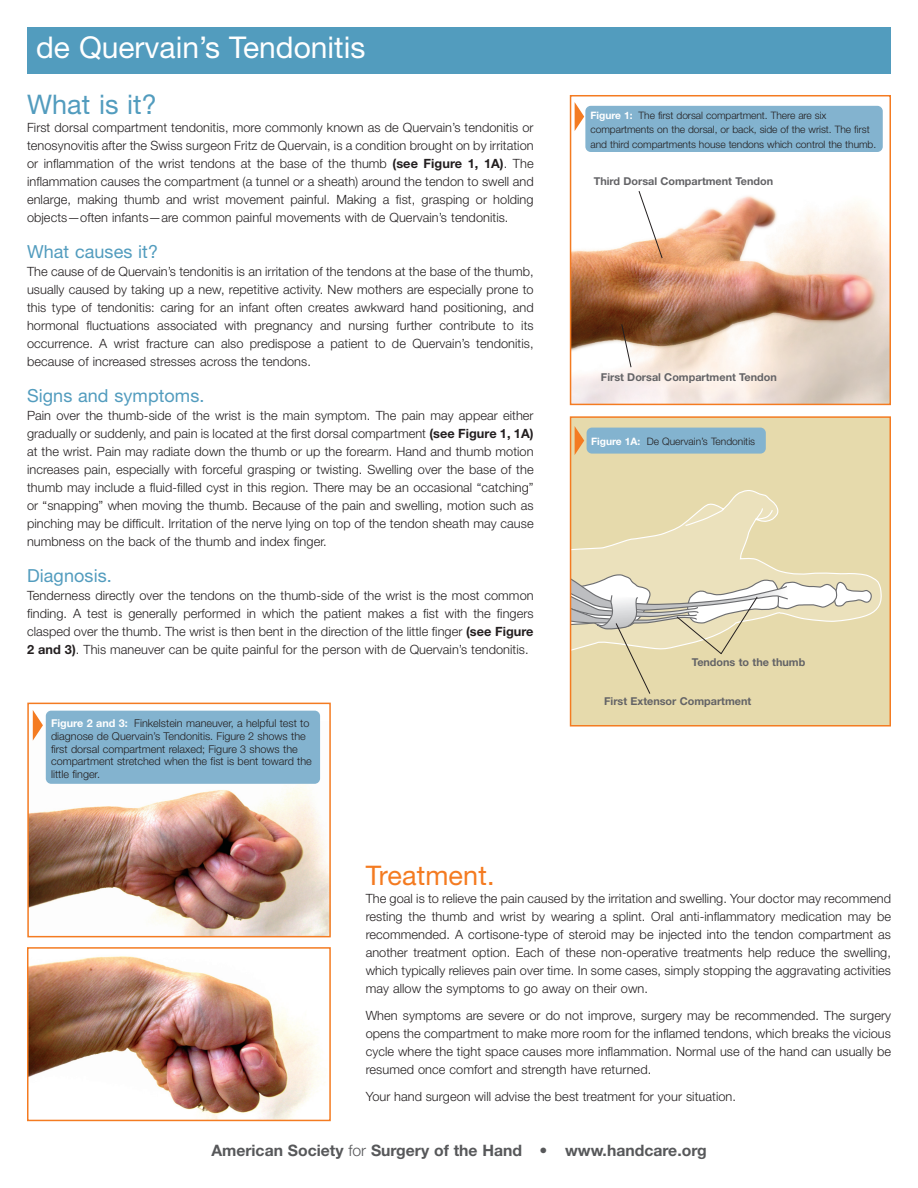
<style>
.page{position:relative;width:918px;height:1188px;background:#fff}
.page>*{position:absolute;margin:0;border:0;box-sizing:border-box;transform-origin:0 0}
.t1{font:30px "Helvetica Neue";color:#fff}
.t2{font:27px "Helvetica Neue";letter-spacing:.005em;color:#f47b21}
.t3{font:27px "Helvetica Neue";letter-spacing:.005em;color:#529cbe}
.t4{font:18px "Helvetica Neue";letter-spacing:.005em;color:#529cbe}
.t5{font:700 15.75px "Helvetica Neue";color:#57585a}
.t6{font:300 12.75px/18px "Helvetica Neue";letter-spacing:.005em;color:#231f20;text-align:justify}
.t7{font:300 10.8px/12.8px "Helvetica Neue";color:#231f20}
.t8{font:700 10.8px "Helvetica Neue";color:#636366}
.t9{font:300 10.2px/14.5px "Helvetica Neue";letter-spacing:-.005em;color:#231f20}
.s1{font-weight:700}
.s2{font-weight:700;color:#fff}
.s3{font-weight:300}
</style>
<div class="page">
<img style="left:30px;top:956px;width:295px;height:162px">
<div style="left:27px;top:947px;width:304px;height:174px;border:2px solid #f47b21"></div>
<div style="left:28px;top:703px;width:302px;height:234px;background:linear-gradient(to right,#fefefe,#fff)"></div>
<img style="left:30px;top:721px;width:298px;height:213px">
<div style="left:27px;top:703px;width:304px;height:234px;border:2px solid #f47b21"></div>
<div style="left:46px;top:711px;width:274px;height:73px;background:#83b3cf;border-radius:5px"></div>
<svg style="left:33px;top:710px;width:10px;height:31px"></svg>
<div style="left:27px;top:27px;width:864px;height:46px;background:#529cbe"></div>
<div style="left:571px;top:417px;width:319px;height:309px;background:#e6daac"></div>
<svg style="left:686px;top:490px;width:196px;height:124px"></svg>
<div style="left:570px;top:416px;width:321px;height:311px;border:2px solid #f47b21"></div>
<img style="left:573px;top:102px;width:315px;height:300px">
<div style="left:570px;top:95px;width:321px;height:310px;border:2px solid #f47b21"></div>
<div style="left:585px;top:106px;width:298px;height:46px;background:#83b3cf;border-radius:5px"></div>
<img style="left:621px;top:190px;width:42px;height:178px">
<svg style="left:575px;top:427px;width:9px;height:28px"></svg>
<svg style="left:575px;top:102px;width:9px;height:29px"></svg>
<div style="left:587px;top:428px;width:179px;height:26px;background:#83b3cf;border-radius:5px"></div>
<svg style="left:571px;top:521px;width:301px;height:174px"></svg>
<h1 class="t1" style="left:36px;top:36px;width:331px">de Quervain’s Tendonitis</h1>
<h2 class="t3" style="left:27px;top:94px;width:131px">What is it?</h2>
<p class="t6" style="left:27px;top:119px;width:508px">First dorsal compartment tendonitis, more commonly known as de Quervain’s tendonitis or tenosynovitis after the Swiss surgeon Fritz de Quervain, is a condition brought on by irritation or inflammation of the wrist tendons at the base of the thumb <span class="s1">(see Figure 1, 1A)</span>. The inflammation causes the compartment (a tunnel or a sheath) around the tendon to swell and enlarge, making thumb and wrist movement painful. Making a fist, grasping or holding objects—often infants—are common painful movements with de Quervain’s tendonitis.</p>
<h3 class="t4" style="left:27px;top:245px;width:133px">What causes it?</h3>
<p class="t6" style="left:27px;top:263px;width:508px">The cause of de Quervain’s tendonitis is an irritation of the tendons at the base of the thumb, usually caused by taking up a new, repetitive activity. New mothers are especially prone to this type of tendonitis: caring for an infant often creates awkward hand positioning, and hormonal fluctuations associated with pregnancy and nursing further contribute to its occurrence. A wrist fracture can also predispose a patient to de Quervain’s tendonitis, because of increased stresses across the tendons.</p>
<h3 class="t4" style="left:27px;top:389px;width:179px">Signs and symptoms.</h3>
<p class="t6" style="left:27px;top:408px;width:508px">Pain over the thumb-side of the wrist is the main symptom. The pain may appear either gradually or suddenly, and pain is located at the first dorsal compartment <span class="s1">(see Figure 1, 1A) </span>at the wrist. Pain may radiate down the thumb or up the forearm. Hand and thumb motion increases pain, especially with forceful grasping or twisting. Swelling over the base of the thumb may include a fluid-filled cyst in this region. There may be an occasional “catching” or “snapping” when moving the thumb. Because of the pain and swelling, motion such as pinching may be difficult. Irritation of the nerve lying on top of the tendon sheath may cause numbness on the back of the thumb and index finger.</p>
<h3 class="t4" style="left:27px;top:569px;width:86px">Diagnosis.</h3>
<p class="t6" style="left:27px;top:588px;width:508px">Tenderness directly over the tendons on the thumb-side of the wrist is the most common finding. A test is generally performed in which the patient makes a fist with the fingers clasped over the thumb. The wrist is then bent in the direction of the little finger <span class="s1">(see Figure 2 and 3)</span>. This maneuver can be quite painful for the person with de Quervain’s tendonitis.</p>
<p class="t7" style="left:51px;top:718px;width:262px"><span class="s2">Figure 2 and 3:</span> Finkelstein maneuver, a helpful test to diagnose de Quervain’s Tendonitis. Figure 2 shows the first dorsal compartment relaxed; Figure 3 shows the compartment stretched when the fist is bent toward the little finger.</p>
<p class="t9" style="left:591px;top:109px;width:287px"><span class="s2">Figure 1:</span> The first dorsal compartment. There are six compartments on the dorsal, or back, side of the wrist. The first and third compartments house tendons which control the thumb.</p>
<p class="t8" style="left:594px;top:177px;width:181px">Third Dorsal Compartment Tendon</p>
<p class="t8" style="left:601px;top:373px;width:177px">First Dorsal Compartment Tendon</p>
<p class="t9" style="left:591px;top:435px;width:166px"><span class="s2">Figure 1A:</span> De Quervain’s Tendonitis</p>
<p class="t8" style="left:692px;top:659px;width:115px">Tendons to the thumb</p>
<p class="t8" style="left:604px;top:698px;width:149px">First Extensor Compartment</p>
<h2 class="t2" style="left:366px;top:865px;width:130px">Treatment.</h2>
<p class="t6" style="left:366px;top:890px;width:527px">The goal is to relieve the pain caused by the irritation and swelling. Your doctor may recommend resting the thumb and wrist by wearing a splint. Oral anti-inflammatory medication may be recommended. A cortisone-type of steroid may be injected into the tendon compartment as another treatment option. Each of these non-operative treatments help reduce the swelling, which typically relieves pain over time. In some cases, simply stopping the aggravating activities may allow the symptoms to go away on their own.</p>
<p class="t6" style="left:366px;top:1007px;width:527px">When symptoms are severe or do not improve, surgery may be recommended. The surgery opens the compartment to make more room for the inflamed tendons, which breaks the vicious cycle where the tight space causes more inflammation. Normal use of the hand can usually be resumed once comfort and strength have returned.</p>
<p class="t6" style="left:366px;top:1088px;width:372px">Your hand surgeon will advise the best treatment for your situation.</p>
<p class="t5" style="left:211px;top:1145px;width:497px">American Society <span class="s3">for</span> Surgery of the Hand • www.handcare.org</p>
</div>
